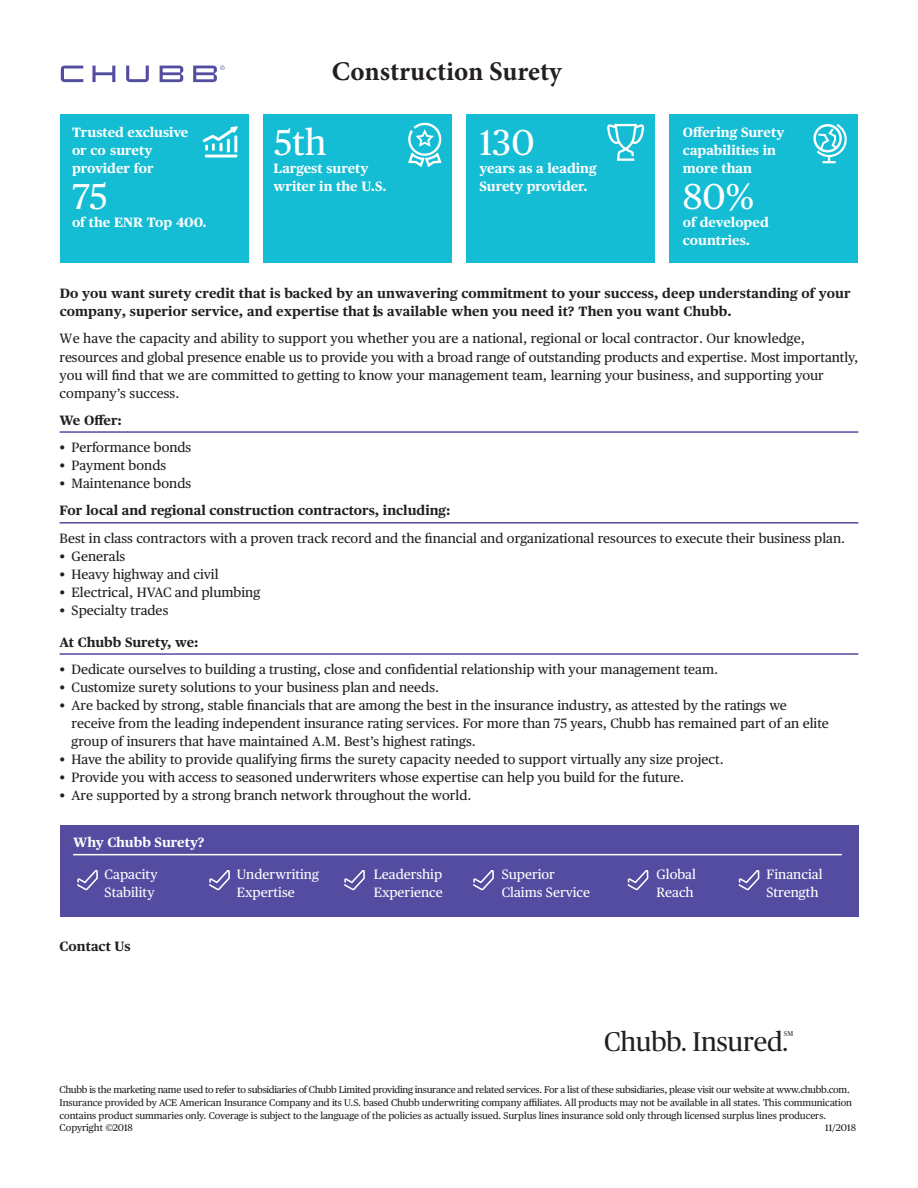
<style>
.page{position:relative;width:918px;height:1188px;background:#fff}
.page>*{position:absolute;margin:0;border:0;box-sizing:border-box;transform-origin:0 0}
.t1{font:36px "Chubb Publico Text";color:#fff}
.t2{font:700 27px "Minion Pro";color:#231f20}
.t3{font:27px "Chubb Publico";color:#231f20}
.t4{font:13.5px/18px "Chubb Publico Text";color:#231f20}
.t5{font:700 13.5px/17.7px "Chubb Publico Text";letter-spacing:.005em;color:#231f20}
.t6{font:700 13.5px/18px "Chubb Publico Text";color:#fff}
.t7{font:13.5px/18px "Chubb Publico Text";color:#fff}
.t8{font:9.75px/12.8px "Chubb Publico Text";letter-spacing:-.01em;color:#231f20}
.t9{font:7.05px "Chubb Publico";color:#231f20}
.s1{font-weight:400}
</style>
<div class="page">
<svg style="left:61px;top:66px;width:54px;height:16px"></svg>
<svg style="left:126px;top:66px;width:23px;height:16px"></svg>
<svg style="left:160px;top:66px;width:23px;height:16px"></svg>
<svg style="left:193px;top:66px;width:32px;height:16px"></svg>
<div style="left:60px;top:114px;width:189px;height:148px;background:#14bdd4"></div>
<svg style="left:203px;top:126px;width:35px;height:32px"></svg>
<div style="left:263px;top:114px;width:189px;height:148px;background:#14bdd4"></div>
<svg style="left:408px;top:123px;width:34px;height:44px"></svg>
<div style="left:466px;top:114px;width:189px;height:148px;background:#14bdd4"></div>
<svg style="left:607px;top:124px;width:37px;height:37px"></svg>
<div style="left:669px;top:114px;width:189px;height:148px;background:#14bdd4"></div>
<svg style="left:813px;top:124px;width:34px;height:39px"></svg>
<div style="left:60px;top:825px;width:798px;height:92px;background:#544ca0"></div>
<svg style="left:77px;top:869px;width:21px;height:21px"></svg>
<svg style="left:209px;top:869px;width:21px;height:21px"></svg>
<svg style="left:344px;top:869px;width:21px;height:21px"></svg>
<svg style="left:473px;top:869px;width:21px;height:21px"></svg>
<svg style="left:628px;top:869px;width:20px;height:21px"></svg>
<svg style="left:739px;top:869px;width:20px;height:21px"></svg>
<hr style="left:73px;top:854px;width:769px;height:1px;background:#fff">
<hr style="left:60px;top:653px;width:798px;height:2px;background:#544ca0">
<hr style="left:60px;top:522px;width:798px;height:2px;background:#544ca0">
<hr style="left:60px;top:431px;width:798px;height:2px;background:#544ca0">
<p class="t6" style="left:72px;top:122px;width:118px">Trusted exclusive or co surety</p>
<h1 class="t1" style="left:72px;top:169px;width:37px">75</h1>
<p class="t6" style="left:72px;top:158px;width:83px">provider for</p>
<p class="t6" style="left:72px;top:212px;width:136px">of the ENR Top 400.</p>
<h2 class="t2" style="left:332px;top:53px;width:231px">Construction Surety</h2>
<h1 class="t1" style="left:274px;top:115px;width:54px">5th</h1>
<p class="t6" style="left:274px;top:158px;width:115px">Largest surety writer in the U.S.</p>
<h1 class="t1" style="left:480px;top:115px;width:57px">130</h1>
<p class="t6" style="left:480px;top:158px;width:119px">years as a leading<br>Surety provider.</p>
<p class="t6" style="left:683px;top:122px;width:103px">Ofering Surety capabilities in more than</p>
<h1 class="t1" style="left:683px;top:169px;width:73px">80%</h1>
<p class="t6" style="left:683px;top:212px;width:87px">of developed countries.</p>
<p class="t5" style="left:60px;top:284px;width:792px">Do you want surety credit that is backed by an unwavering commitment to your success, deep understanding of your company, superior service, and expertise that <span class="s1">i</span>s available when you need it? Then you want Chubb.</p>
<p class="t4" style="left:60px;top:329px;width:800px">We have the capacity and ability to support you whether you are a national, regional or local contractor. Our knowledge, resources and global presence enable us to provide you with a broad range of outstanding products and expertise. Most importantly, you will fnd that we are committed to getting to know your management team, learning your business, and supporting your company’s success.</p>
<p class="t5" style="left:60px;top:410px;width:64px">We Ofer:</p>
<p class="t4" style="left:60px;top:438px;width:133px">• Performance bonds</p>
<p class="t4" style="left:60px;top:456px;width:108px">• Payment bonds</p>
<p class="t4" style="left:60px;top:474px;width:133px">• Maintenance bonds</p>
<p class="t5" style="left:60px;top:501px;width:392px">For local and regional construction contractors, including:</p>
<p class="t4" style="left:60px;top:529px;width:787px">Best in class contractors with a proven track record and the fnancial and organizational resources to execute their business plan.</p>
<p class="t4" style="left:60px;top:546px;width:67px">• Generals</p>
<p class="t4" style="left:60px;top:564px;width:160px">• Heavy highway and civil</p>
<p class="t4" style="left:60px;top:582px;width:202px">• Electrical, HVAC and plumbing</p>
<p class="t4" style="left:60px;top:600px;width:110px">• Specialty trades</p>
<p class="t5" style="left:60px;top:632px;width:140px">At Chubb Surety, we:</p>
<p class="t4" style="left:60px;top:660px;width:660px">• Dedicate ourselves to building a trusting, close and confidential relationship with your management team.</p>
<p class="t4" style="left:60px;top:678px;width:381px">• Customize surety solutions to your business plan and needs.</p>
<p class="t4" style="left:72px;top:696px;width:759px;text-indent:-12px">• Are backed by strong, stable fnancials that are among the best in the insurance industry, as attested by the ratings we receive from the leading independent insurance rating services. For more than 75 years, Chubb has remained part of an elite group of insurers that have maintained A.M. Best’s highest ratings.</p>
<p class="t4" style="left:60px;top:750px;width:666px">• Have the ability to provide qualifying frms the surety capacity needed to support virtually any size project.</p>
<p class="t4" style="left:60px;top:768px;width:626px">• Provide you with access to seasoned underwriters whose expertise can help you build for the future.</p>
<p class="t4" style="left:60px;top:786px;width:413px">• Are supported by a strong branch network throughout the world.</p>
<p class="t6" style="left:73px;top:832px;width:133px">Why Chubb Surety?</p>
<p class="t7" style="left:105px;top:864px;width:54px">Capacity<br>Stability</p>
<p class="t7" style="left:237px;top:864px;width:83px">Underwriting<br>Expertise</p>
<p class="t7" style="left:374px;top:864px;width:70px">Leadership<br>Experience</p>
<p class="t7" style="left:502px;top:864px;width:90px">Superior<br>Claims Service</p>
<p class="t7" style="left:657px;top:864px;width:41px">Global<br>Reach</p>
<p class="t7" style="left:766px;top:864px;width:58px">Financial<br>Strength</p>
<p class="t5" style="left:60px;top:936px;width:72px">Contact Us</p>
<h2 class="t3" style="left:604px;top:1023px;width:186px">Chubb. Insured.</h2>
<p class="t9" style="left:784px;top:1028px;width:11px">SM</p>
<p class="t8" style="left:60px;top:1083px;width:794px">Chubb is the marketing name used to refer to subsidiaries of Chubb Limited providing insurance and related services. For a list of these subsidiaries, please visit our website at www.chubb.com.<br>Insurance provided by ACE American Insurance Company and its U.S. based Chubb underwriting company afliates. All products may not be available in all states. This communication contains product summaries only. Coverage is subject to the language of the policies as actually issued. Surplus lines insurance sold only through licensed surplus lines producers.<br>Copyright ©2018</p>
<p class="t8" style="left:825px;top:1121px;width:32px">11/2018</p>
</div>
